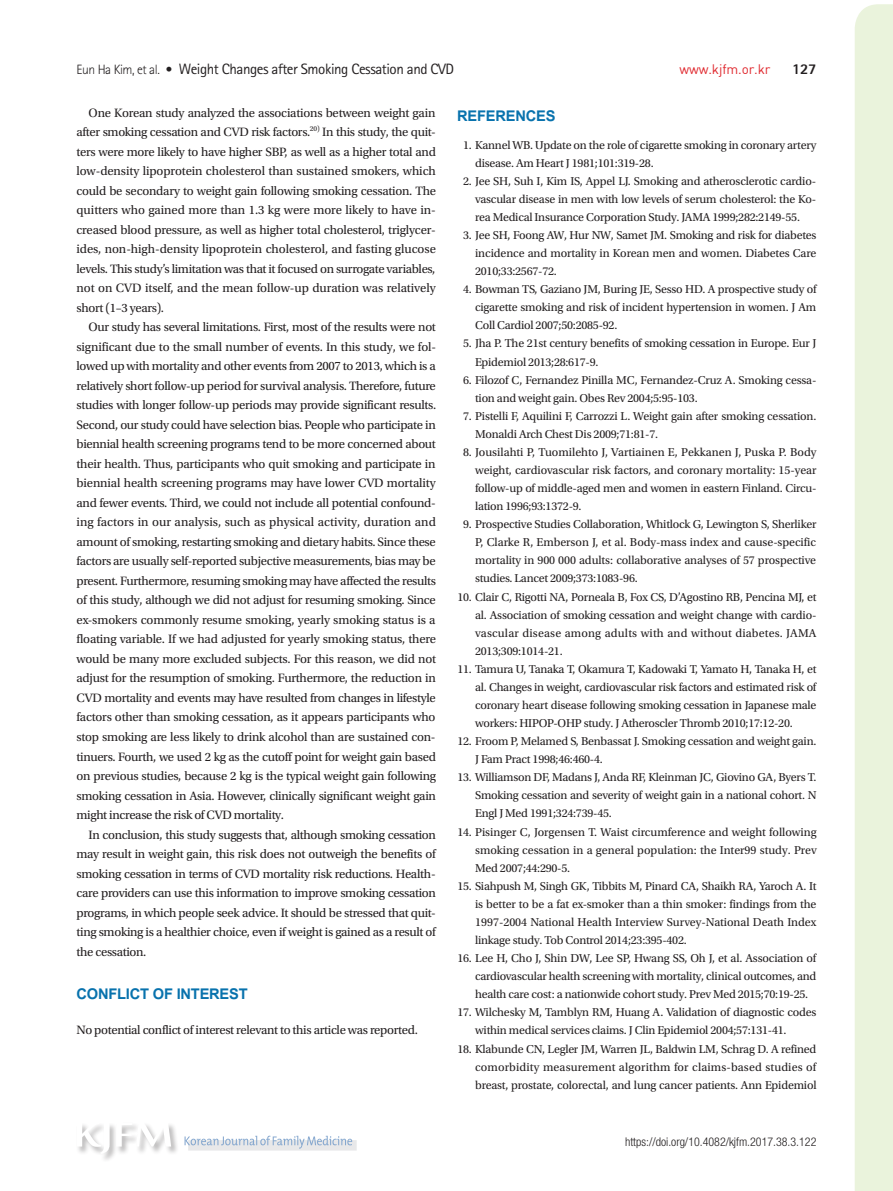
<style>
.page{position:relative;width:893px;height:1191px;background:#fff}
.page>*{position:absolute;margin:0;border:0;box-sizing:border-box;transform-origin:0 0}
.t1{font:700 20.4px "Utsaah";letter-spacing:-.01em;color:#0872ad}
.t2{font:15px "Rotis Sans Serif Std";letter-spacing:-.03em;color:#231f20}
.t3{font:800 15px "Rotis Sans Serif Std";color:#231f20}
.t4{font:13.5px "Dinreg";letter-spacing:-.01em;color:#e02a30}
.t5{font:12.75px/19.5px "Utopia Std";letter-spacing:-.025em;color:#231f20;text-align:justify}
.t6{font:12px/18px "Utopia Std";letter-spacing:-.02em;color:#231f20;text-align:justify}
.t7{font:300 condensed 12px "Helvetica Neue LT Std";color:#231f20}
.s1{font-weight:300;font-size:13.5px}
</style>
<div class="page">
<div style="left:855px;top:4px;width:38px;height:1187px;background:#eaf3dc"></div>
<div style="left:188px;top:1140px;width:169px;height:10px;background:#e8e8e9"></div>
<svg style="left:185px;top:1135px;width:167px;height:13px"></svg>
<div style="left:76px;top:1122px;width:104px;height:40px;background:#231f20;opacity:.3"></div>
<svg style="left:77px;top:1122px;width:94px;height:32px"></svg>
<p class="t2" style="left:77px;top:60px;width:379px"><span class="s1">Eun Ha Kim, et al. •</span> Weight Changes after Smoking Cessation and CVD</p>
<p class="t4" style="left:679px;top:61px;width:93px">www.kjfm.or.kr</p>
<p class="t3" style="left:792px;top:60px;width:26px">127</p>
<p class="t5" style="left:77px;top:103px;width:361px;text-indent:12px">One Korean study analyzed the associations between weight gain after smoking cessation and CVD risk factors.<sup>20)</sup> In this study, the quit&shy;ters were more likely to have higher SBP, as well as a higher total and low-density lipoprotein cholesterol than sustained smokers, which could be secondary to weight gain following smoking cessation. The quitters who gained more than 1.3 kg were more likely to have in&shy;creased blood pressure, as well as higher total cholesterol, triglycer&shy;ides, non-high-density lipoprotein cholesterol, and fasting glucose levels. This study’s limitation was that it focused on surrogate variables, not on CVD itself, and the mean follow-up duration was relatively short (1–3 years).</p>
<p class="t5" style="left:77px;top:318px;width:361px;text-indent:12px">Our study has several limitations. First, most of the results were not significant due to the small number of events. In this study, we fol&shy;lowed up with mortality and other events from 2007 to 2013, which is a relatively short follow-up period for survival analysis. Therefore, future studies with longer follow-up periods may provide significant results.<br>Second, our study could have selection bias. People who participate in biennial health screening programs tend to be more concerned about their health. Thus, participants who quit smoking and participate in biennial health screening programs may have lower CVD mortality and fewer events. Third, we could not include all potential confound&shy;ing factors in our analysis, such as physical activity, duration and amount of smoking, restarting smoking and dietary habits. Since these factors are usually self-reported subjective measurements, bias may be present. Furthermore, resuming smoking may have affected the results of this study, although we did not adjust for resuming smoking. Since ex-smokers commonly resume smoking, yearly smoking status is a floating variable. If we had adjusted for yearly smoking status, there would be many more excluded subjects. For this reason, we did not adjust for the resumption of smoking. Furthermore, the reduction in CVD mortality and events may have resulted from changes in lifestyle factors other than smoking cessation, as it appears participants who stop smoking are less likely to drink alcohol than are sustained con&shy;tinuers. Fourth, we used 2 kg as the cutoff point for weight gain based on previous studies, because 2 kg is the typical weight gain following smoking cessation in Asia. However, clinically significant weight gain might increase the risk of CVD mortality.</p>
<p class="t5" style="left:77px;top:825px;width:361px;text-indent:12px">In conclusion, this study suggests that, although smoking cessation may result in weight gain, this risk does not outweigh the benefits of smoking cessation in terms of CVD mortality risk reductions. Health&shy;care providers can use this information to improve smoking cessation programs, in which people seek advice. It should be stressed that quit&shy;ting smoking is a healthier choice, even if weight is gained as a result of the cessation.</p>
<h1 class="t1" style="left:77px;top:984px;width:173px">CONFLICT OF INTEREST</h1>
<p class="t5" style="left:77px;top:1020px;width:343px">No potential conflict of interest relevant to this article was reported.</p>
<h1 class="t1" style="left:457px;top:106px;width:21px">References</h1>
<p class="t6" style="left:475px;top:136px;width:343px;text-indent:-12px">1. Kannel WB. Update on the role of cigarette smoking in coronary artery disease. Am Heart J 1981;101:319-28.</p>
<p class="t6" style="left:475px;top:172px;width:342px;text-indent:-12px">2. Jee SH, Suh I, Kim IS, Appel LJ. Smoking and atherosclerotic cardio&shy;vascular disease in men with low levels of serum cholesterol: the Ko&shy;rea Medical Insurance Corporation Study. JAMA 1999;282:2149-55.</p>
<p class="t6" style="left:475px;top:226px;width:343px;text-indent:-12px">3. Jee SH, Foong AW, Hur NW, Samet JM. Smoking and risk for diabetes incidence and mortality in Korean men and women. Diabetes Care 2010;33:2567-72.</p>
<p class="t6" style="left:475px;top:280px;width:343px;text-indent:-12px">4. Bowman TS, Gaziano JM, Buring JE, Sesso HD. A prospective study of cigarette smoking and risk of incident hypertension in women. J Am Coll Cardiol 2007;50:2085-92.</p>
<p class="t6" style="left:475px;top:335px;width:343px;text-indent:-12px">5. Jha P. The 21st century benefits of smoking cessation in Europe. Eur J<br>Epidemiol 2013;28:617-9.</p>
<p class="t6" style="left:475px;top:371px;width:343px;text-indent:-12px">6. Filozof C, Fernandez Pinilla MC, Fernandez-Cruz A. Smoking cessa&shy;tion and weight gain. Obes Rev 2004;5:95-103.</p>
<p class="t6" style="left:475px;top:407px;width:343px;text-indent:-12px">7. Pistelli F, Aquilini F, Carrozzi L. Weight gain after smoking cessation.<br>Monaldi Arch Chest Dis 2009;71:81-7.</p>
<p class="t6" style="left:475px;top:443px;width:343px;text-indent:-12px">8. Jousilahti P, Tuomilehto J, Vartiainen E, Pekkanen J, Puska P. Body weight, cardiovascular risk factors, and coronary mortality: 15-year follow-up of middle-aged men and women in eastern Finland. Circu&shy;lation 1996;93:1372-9.</p>
<p class="t6" style="left:475px;top:515px;width:343px;text-indent:-12px">9. Prospective Studies Collaboration, Whitlock G, Lewington S, Sherliker P, Clarke R, Emberson J, et al. Body-mass index and cause-specific mortality in 900 000 adults: collaborative analyses of 57 prospective studies. Lancet 2009;373:1083-96.</p>
<p class="t6" style="left:475px;top:588px;width:343px;text-indent:-18px">10. Clair C, Rigotti NA, Porneala B, Fox CS, D’Agostino RB, Pencina MJ, et al. Association of smoking cessation and weight change with cardio&shy;vascular disease among adults with and without diabetes. JAMA 2013;309:1014-21.</p>
<p class="t6" style="left:475px;top:660px;width:343px;text-indent:-18px">11. Tamura U, Tanaka T, Okamura T, Kadowaki T, Yamato H, Tanaka H, et al. Changes in weight, cardiovascular risk factors and estimated risk of coronary heart disease following smoking cessation in Japanese male workers: HIPOP-OHP study. J Atheroscler Thromb 2010;17:12-20.</p>
<p class="t6" style="left:475px;top:732px;width:343px;text-indent:-18px">12. Froom P, Melamed S, Benbassat J. Smoking cessation and weight gain.<br>J Fam Pract 1998;46:460-4.</p>
<p class="t6" style="left:475px;top:768px;width:343px;text-indent:-18px">13. Williamson DF, Madans J, Anda RF, Kleinman JC, Giovino GA, Byers T.<br>Smoking cessation and severity of weight gain in a national cohort. N Engl J Med 1991;324:739-45.</p>
<p class="t6" style="left:475px;top:823px;width:343px;text-indent:-18px">14. Pisinger C, Jorgensen T. Waist circumference and weight following smoking cessation in a general population: the Inter99 study. Prev Med 2007;44:290-5.</p>
<p class="t6" style="left:475px;top:877px;width:343px;text-indent:-18px">15. Siahpush M, Singh GK, Tibbits M, Pinard CA, Shaikh RA, Yaroch A. It is better to be a fat ex-smoker than a thin smoker: findings from the 1997-2004 National Health Interview Survey-National Death Index linkage study. Tob Control 2014;23:395-402.</p>
<p class="t6" style="left:475px;top:949px;width:343px;text-indent:-18px">16. Lee H, Cho J, Shin DW, Lee SP, Hwang SS, Oh J, et al. Association of cardiovascular health screening with mortality, clinical outcomes, and health care cost: a nationwide cohort study. Prev Med 2015;70:19-25.</p>
<p class="t6" style="left:475px;top:1003px;width:343px;text-indent:-18px">17. Wilchesky M, Tamblyn RM, Huang A. Validation of diagnostic codes within medical services claims. J Clin Epidemiol 2004;57:131-41.</p>
<p class="t6" style="left:475px;top:1039px;width:343px;text-indent:-18px">18. Klabunde CN, Legler JM, Warren JL, Baldwin LM, Schrag D. A refined comorbidity measurement algorithm for claims-based studies of breast, prostate, colorectal, and lung cancer patients. Ann Epidemiol</p>
<p class="t7" style="left:625px;top:1134px;width:193px">https://doi.org/10.4082/kjfm.2017.38.3.122</p>
</div>
